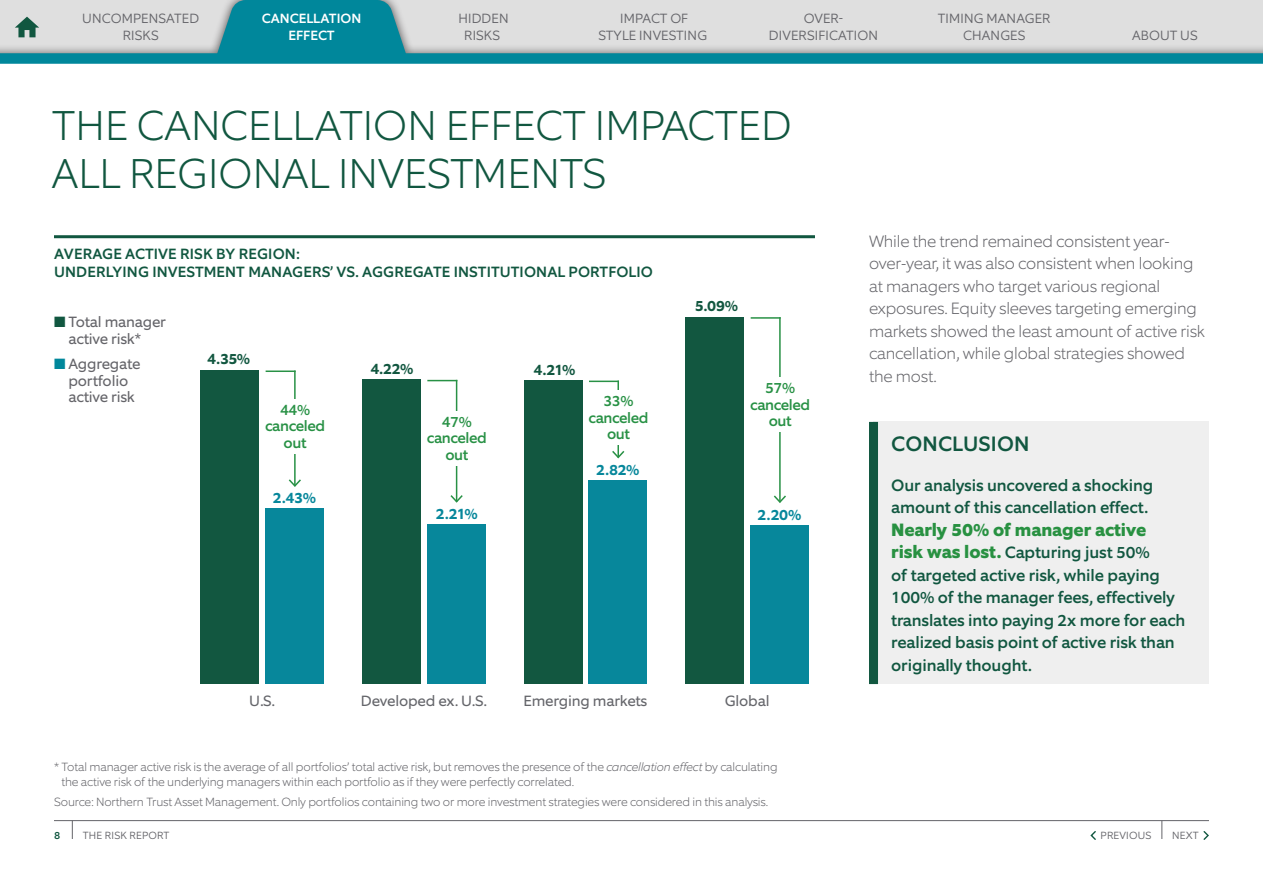
<style>
.page{position:relative;width:1263px;height:893px;background:#fff}
.page>*{position:absolute;margin:0;border:0;box-sizing:border-box;transform-origin:0 0}
.Section_Titles{font:200 42px/48px "Equip";color:#115740}
.Subhead{font:500 21px "Equip";letter-spacing:.01em;color:#115740}
.Conclusion{font:800 18px "Equip";letter-spacing:-.005em;color:#289141}
.Body{font:200 16.5px/22.5px "Equip";letter-spacing:-.01em;color:#646469}
.Conclusion-2{font:500 16.5px/22.5px "Equip";letter-spacing:-.005em;color:#115740}
.Exhibit_Title_2{font:500 15px/18px "Equip";letter-spacing:.01em;color:#115740}
.t1{font:500 15px/16.5px "Equip";letter-spacing:-.025em;color:#289145;text-align:center}
.t2{font:15px/16.5px "Equip";letter-spacing:-.01em;color:#646469}
.t3{font:15px "Equip";letter-spacing:-.01em;color:#64656a}
.t4{font:700 15px "Equip";letter-spacing:-.03em;color:#125740}
.t5{font:700 15px "Equip";letter-spacing:-.025em;color:#07879b}
.t6{font:300 13.5px/16.5px "Equip";color:#646469;text-align:center}
.t7{font:500 13.5px/16.5px "Equip";color:#fff;text-align:center}
.Source{font:200 12px/15px "Equip";letter-spacing:-.01em;color:#646469}
.t8{font:300 10.5px "Equip";letter-spacing:.01em;color:#646469}
.t9{font:500 10.5px "Equip";color:#115740}
.s1{color:#115740}
.s2{color:#00879b}
.s3{font-style:italic}
.s4{font-weight:800;font-size:18px;color:#289141}
</style>
<div class="page">
<svg style="left:0;top:0;width:1263px;height:64px;background:#9dc3c8"></svg>
<hr style="left:54px;top:820px;width:1155px;height:1px;background:#646469">
<svg style="left:1203px;top:831px;width:6px;height:9px"></svg>
<svg style="left:1090px;top:831px;width:6px;height:9px"></svg>
<svg style="left:72px;top:821px;width:1px;height:18px"></svg>
<svg style="left:1161px;top:821px;width:1px;height:18px"></svg>
<hr style="left:54px;top:235px;width:761px;height:3px;background:#115740">
<div style="left:265px;top:509px;width:59px;height:175px;background:#07879b"></div>
<div style="left:427px;top:525px;width:58px;height:159px;background:#07879b"></div>
<div style="left:589px;top:481px;width:58px;height:203px;background:#07879b"></div>
<div style="left:750px;top:525px;width:58px;height:159px;background:#07879b"></div>
<div style="left:201px;top:370px;width:58px;height:314px;background:#125740"></div>
<div style="left:362px;top:380px;width:59px;height:304px;background:#125740"></div>
<div style="left:524px;top:381px;width:58px;height:303px;background:#125740"></div>
<div style="left:686px;top:317px;width:58px;height:367px;background:#125740"></div>
<hr style="left:294px;top:371px;width:2px;height:114px;background:#289145">
<svg style="left:289px;top:479px;width:12px;height:8px"></svg>
<hr style="left:266px;top:370px;width:29px;height:2px;background:#289145">
<div style="left:285px;top:399px;width:19px;height:54px;background:#fff"></div>
<svg style="left:428px;top:380px;width:29px;height:1px"></svg>
<hr style="left:456px;top:381px;width:1px;height:120px;background:#289145">
<svg style="left:450px;top:495px;width:13px;height:8px"></svg>
<hr style="left:751px;top:317px;width:29px;height:2px;background:#289145">
<hr style="left:779px;top:318px;width:2px;height:183px;background:#289145">
<svg style="left:774px;top:495px;width:12px;height:8px"></svg>
<svg style="left:590px;top:381px;width:27px;height:1px"></svg>
<hr style="left:617px;top:381px;width:2px;height:76px;background:#289145">
<svg style="left:612px;top:451px;width:12px;height:7px"></svg>
<div style="left:447px;top:411px;width:19px;height:54px;background:#fff"></div>
<div style="left:609px;top:390px;width:19px;height:54px;background:#fff"></div>
<div style="left:770px;top:377px;width:19px;height:54px;background:#fff"></div>
<div style="left:873px;top:422px;width:336px;height:262px;background:#efefef"></div>
<div style="left:869px;top:422px;width:9px;height:262px;background:#115740"></div>
<p class="t6" style="left:82px;top:10px;width:119px">UNCOMPENSATED<br>RISKS</p>
<p class="t6" style="left:458px;top:10px;width:52px">HIDDEN<br>RISKS</p>
<p class="t6" style="left:598px;top:10px;width:110px">IMPACT OF<br>STYLE INVESTING</p>
<p class="t6" style="left:769px;top:10px;width:111px">OVER-<br>DIVERSIFICATION</p>
<p class="t6" style="left:938px;top:10px;width:114px">TIMING MANAGER<br>CHANGES</p>
<p class="t7" style="left:262px;top:10px;width:101px">CANCELLATION<br>EFFECT</p>
<p class="Section_Titles" style="left:52px;top:101px;width:741px">THE CANCELLATION EFFECT IMPACTED<br>ALL REGIONAL INVESTMENTS</p>
<p class="t6" style="left:1132px;top:27px;width:67px">ABOUT US</p>
<p class="Exhibit_Title_2" style="left:54px;top:245px;width:600px">AVERAGE ACTIVE RISK BY REGION:<br>UNDERLYING INVESTMENT MANAGERS’ VS. AGGREGATE INSTITUTIONAL PORTFOLIO</p>
<p class="t2" style="left:68px;top:314px;width:99px;text-indent:-14px"><span class="s1">■</span> Total manager active risk*</p>
<p class="t2" style="left:54px;top:356px;width:88px;text-align:center"><span class="s2">■</span> Aggregate portfolio active risk</p>
<p class="t4" style="left:207px;top:350px;width:44px">4.35%</p>
<p class="t4" style="left:370px;top:359px;width:45px">4.22%</p>
<p class="t4" style="left:534px;top:360px;width:43px">4.21%</p>
<p class="t1" style="left:588px;top:393px;width:61px">33% canceled out</p>
<p class="t1" style="left:265px;top:401px;width:61px">44% canceled out</p>
<p class="t1" style="left:427px;top:413px;width:61px">47% canceled out</p>
<p class="t5" style="left:273px;top:488px;width:45px">2.43%</p>
<p class="t5" style="left:436px;top:504px;width:44px">2.21%</p>
<p class="t5" style="left:596px;top:460px;width:45px">2.82%</p>
<p class="t4" style="left:695px;top:297px;width:45px">5.09%</p>
<p class="t1" style="left:750px;top:380px;width:61px">57% canceled out</p>
<p class="t5" style="left:758px;top:505px;width:45px">2.20%</p>
<p class="t3" style="left:249px;top:692px;width:27px">U.S.</p>
<p class="t3" style="left:361px;top:692px;width:127px">Developed ex. U.S.</p>
<p class="t3" style="left:524px;top:692px;width:125px">Emerging markets</p>
<p class="t3" style="left:725px;top:692px;width:46px">Global</p>
<p class="Source" style="left:61px;top:759px;width:718px;text-indent:-7px">* Total manager active risk is the average of all portfolios’ total active risk, but removes the presence of the <span class="s3">cancellation effect</span> by calculating the active risk of the underlying managers within each portfolio as if they were perfectly correlated.</p>
<p class="Source" style="left:54px;top:794px;width:716px">Source: Northern Trust Asset Management. Only portfolios containing two or more investment strategies were considered in this analysis.</p>
<p class="Body" style="left:869px;top:230px;width:337px">While the trend remained consistent year&shy;over-year, it was also consistent when looking at managers who target various regional exposures. Equity sleeves targeting emerging markets showed the least amount of active risk cancellation, while global strategies showed the most.</p>
<p class="Subhead" style="left:891px;top:431px;width:140px">CONCLUSION</p>
<p class="Conclusion-2" style="left:891px;top:474px;width:264px">Our analysis uncovered a shocking amount of this cancellation effect.</p>
<p class="Conclusion" style="left:891px;top:518px;width:257px">Nearly 50% of manager active</p>
<p class="Conclusion-2" style="left:891px;top:541px;width:296px"><span class="s4">risk was lost.</span> Capturing just 50%<br>of targeted active risk, while paying 100% of the manager fees, effectively translates into paying 2x more for each realized basis point of active risk than originally thought.</p>
<p class="t9" style="left:54px;top:829px;width:8px">8</p>
<p class="t8" style="left:83px;top:829px;width:88px">THE RISK REPORT</p>
<p class="t8" style="left:1100px;top:829px;width:52px">PREVIOUS</p>
<p class="t8" style="left:1172px;top:829px;width:28px">NEXT</p>
</div>
